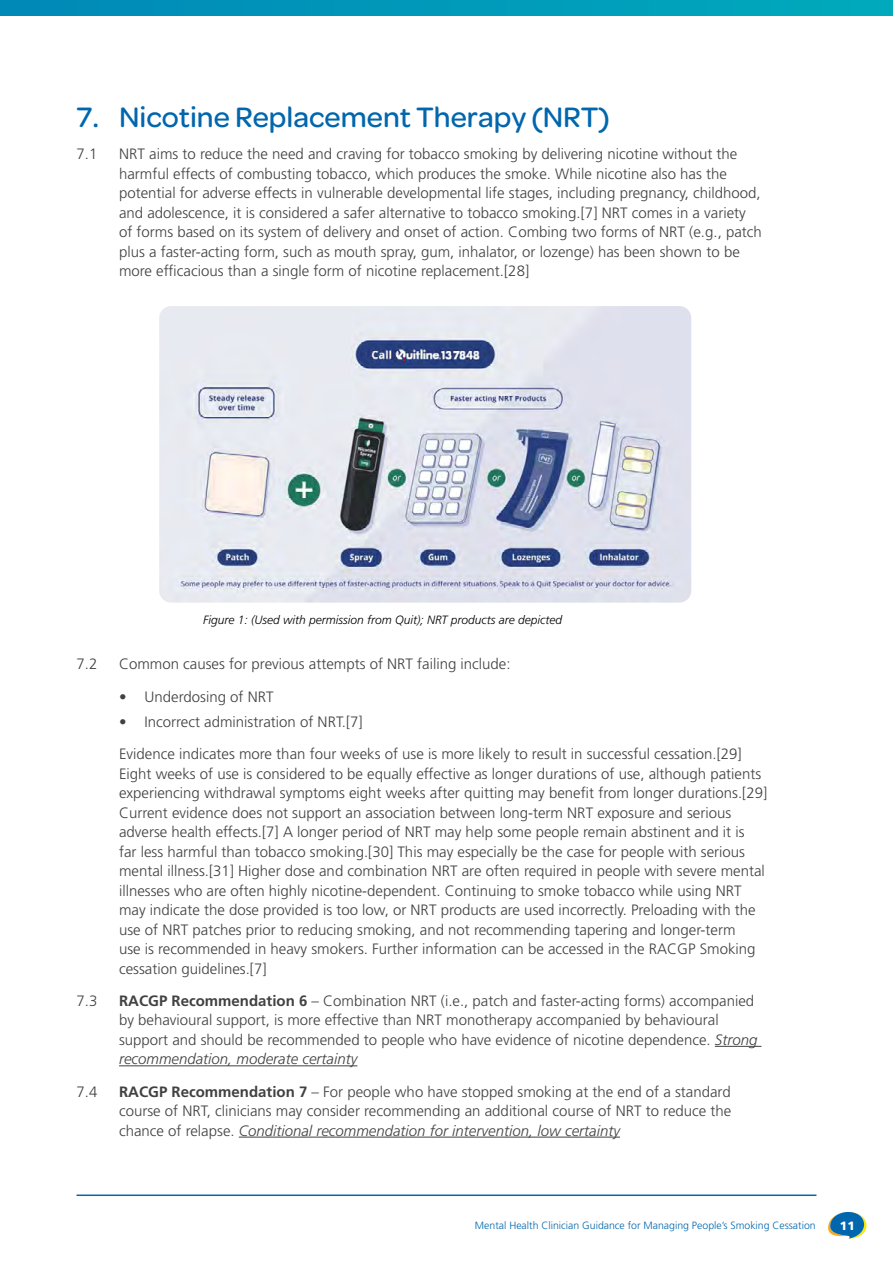
<style>
.page{position:relative;width:893px;height:1263px;background:#fff}
.page>*{position:absolute;margin:0;border:0;box-sizing:border-box;transform-origin:0 0}
.t1{font:500 30px "Omnes";color:#0066ad}
.t2{font:300 15px/19.5px "Frutiger LT Std";color:#414042}
.t3{font:italic 300 12px "Frutiger LT Std";color:#000}
.t4{font:900 12px "Frutiger LT Std";color:#fff}
.t5{font:300 10.5px "Frutiger LT Std";color:#0066ad}
.s1{font-weight:700}
.s2{font-style:italic}
</style>
<div class="page">
<hr style="left:77px;top:1194px;width:739px;height:2px;background:#0066ad">
<svg style="left:828px;top:1212px;width:39px;height:27px"></svg>
<div style="left:0;top:0;width:893px;height:16px;background:linear-gradient(to right,#0088b7,#00aabc)"></div>
<hr style="left:715px;top:1046px;width:46px;height:1px;background:#414042">
<hr style="left:119px;top:1065px;width:238px;height:1px;background:#414042">
<hr style="left:239px;top:1137px;width:381px;height:1px;background:#414042">
<img style="left:159px;top:306px;width:532px;height:297px">
<h1 class="t1" style="left:77px;top:100px;width:535px">7. Nicotine Replacement Therapy (NRT)</h1>
<p class="t2" style="left:77px;top:144px;width:22px">7.1</p>
<p class="t2" style="left:119px;top:144px;width:644px">NRT aims to reduce the need and craving for tobacco smoking by delivering nicotine without the harmful effects of combusting tobacco, which produces the smoke. While nicotine also has the potential for adverse effects in vulnerable developmental life stages, including pregnancy, childhood, and adolescence, it is considered a safer alternative to tobacco smoking.[7] NRT comes in a variety of forms based on its system of delivery and onset of action. Combing two forms of NRT (e.g., patch plus a faster-acting form, such as mouth spray, gum, inhalator, or lozenge) has been shown to be more efficacious than a single form of nicotine replacement.[28]</p>
<p class="t3" style="left:203px;top:613px;width:361px">Figure 1: (Used with permission from Quit); NRT products are depicted</p>
<p class="t2" style="left:77px;top:654px;width:22px">7.2</p>
<p class="t2" style="left:119px;top:654px;width:393px">Common causes for previous attempts of NRT failing include:</p>
<p class="t2" style="left:119px;top:687px;width:156px">• Underdosing of NRT</p>
<p class="t2" style="left:119px;top:706px;width:624px;line-height:32.2px">• Incorrect administration of NRT.[7]<br>Evidence indicates more than four weeks of use is more likely to result in successful cessation.[29]</p>
<p class="t2" style="left:119px;top:764px;width:650px">Eight weeks of use is considered to be equally effective as longer durations of use, although patients experiencing withdrawal symptoms eight weeks after quitting may benefit from longer durations.[29] Current evidence does not support an association between long-term NRT exposure and serious adverse health effects.[7] A longer period of NRT may help some people remain abstinent and it is<br>far less harmful than tobacco smoking.[30] This may especially be the case for people with serious mental illness.[31] Higher dose and combination NRT are often required in people with severe mental illnesses who are often highly nicotine-dependent. Continuing to smoke tobacco while using NRT may indicate the dose provided is too low, or NRT products are used incorrectly. Preloading with the use of NRT patches prior to reducing smoking, and not recommending tapering and longer-term<br>use is recommended in heavy smokers. Further information can be accessed in the RACGP Smoking cessation guidelines.[7]</p>
<p class="t2" style="left:77px;top:991px;width:22px">7.3</p>
<p class="t2" style="left:119px;top:991px;width:640px"><span class="s1">RACGP Recommendation 6</span> – Combination NRT (i.e., patch and faster-acting forms) accompanied by behavioural support, is more effective than NRT monotherapy accompanied by behavioural support and should be recommended to people who have evidence of nicotine dependence. <span class="s2">Strong recommendation, moderate certainty</span></p>
<p class="t2" style="left:77px;top:1082px;width:22px">7.4</p>
<p class="t2" style="left:119px;top:1082px;width:614px;text-align:justify"><span class="s1">RACGP Recommendation 7</span> – For people who have stopped smoking at the end of a standard course of NRT, clinicians may consider recommending an additional course of NRT to reduce the chance of relapse. <span class="s2">Conditional recommendation for intervention, low certainty</span></p>
<p class="t5" style="left:475px;top:1219px;width:342px">Mental Health Clinician Guidance for Managing People’s Smoking Cessation</p>
<p class="t4" style="left:840px;top:1218px;width:16px">11</p>
</div>
